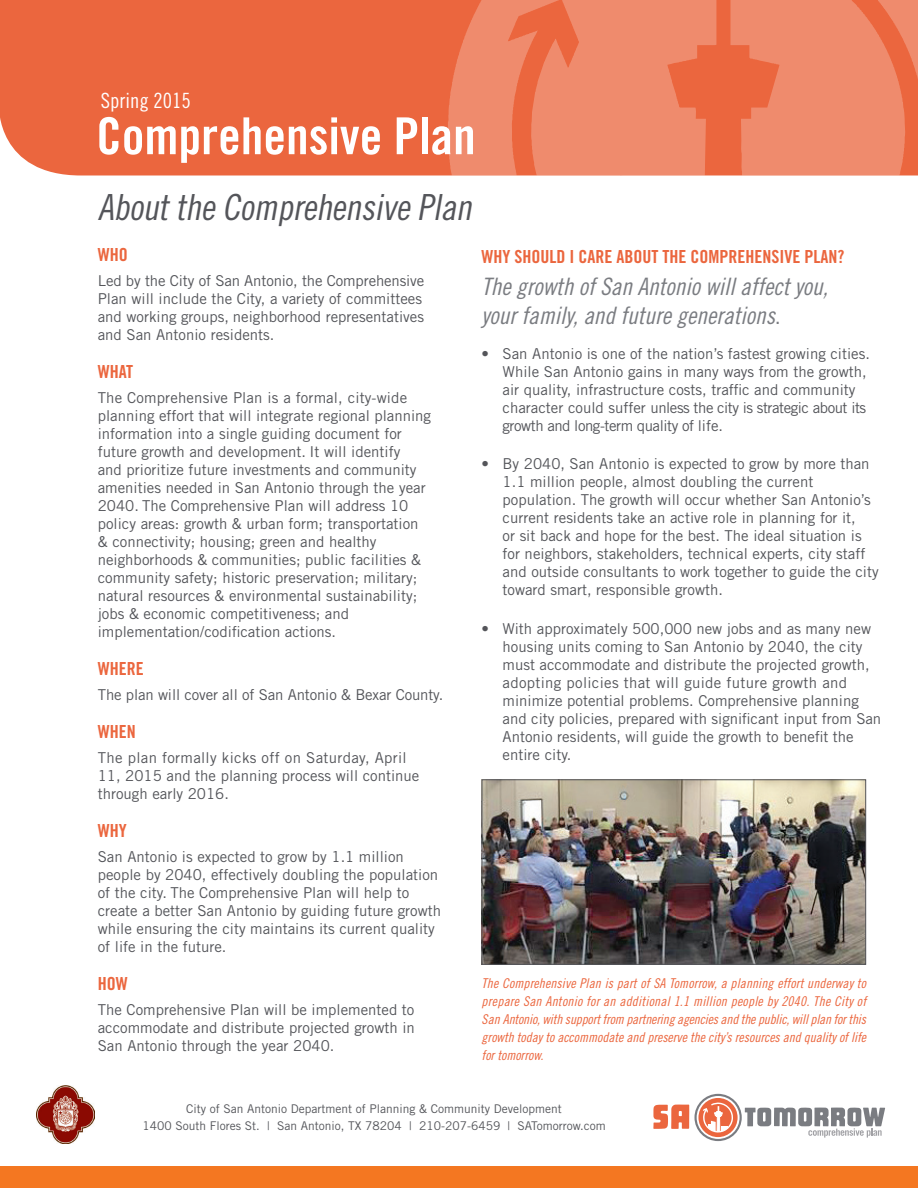
<style>
.page{position:relative;width:918px;height:1188px;background:#fff}
.page>*{position:absolute;margin:0;border:0;box-sizing:border-box;transform-origin:0 0}
.Title_Text{font:51px "Trade Gothic Bold Cond Twenty";color:#fff}
.Subtitle_1{font:italic 36px "Trade Gothic Cond Eighteen";color:#54555a}
.Subtitle_2{font:24px/28.5px "Trade Gothic Cond Eighteen Obl";color:#7a7c81}
.Date{font:21px "Trade Gothic Cond Eighteen";color:#fff}
.Subtitle_2-2{font:18px "Trade Gothic Bold Cond Twenty";color:#eb663e}
.body{font:15px/18px "Trade Gothic";color:#54555a}
.body-2{font:13.5px/18px "Trade Gothic Cond Eighteen Obl";color:#eb663e;text-align:justify}
.t1{font:12px/16.5px "Trade Gothic";color:#54555a;text-align:center}
.s1{font-family:"Trade Gothic Cond Eighteen"}
</style>
<div class="page">
<svg style="left:0;top:0;width:730px;height:176px;background:#ec724d"></svg>
<img style="left:730px;top:0;width:188px;height:176px">
<img style="left:37px;top:1086px;width:58px;height:57px">
<div style="left:0;top:1166px;width:918px;height:22px;background:#f47721"></div>
<svg style="left:698px;top:1097px;width:40px;height:41px"></svg>
<div style="left:697px;top:1096px;width:42px;height:43px;border:2px solid #fff;border-radius:50%"></div>
<svg style="left:703px;top:1103px;width:30px;height:30px"></svg>
<div style="left:694px;top:1094px;width:48px;height:47px;border:2px solid #7a7c81;border-radius:50%"></div>
<svg style="left:653px;top:1104px;width:36px;height:25px"></svg>
<svg style="left:745px;top:1108px;width:140px;height:30px"></svg>
<img style="left:484px;top:781px;width:380px;height:182px">
<div style="left:482px;top:779px;width:384px;height:186px;border:1px solid #54555a"></div>
<p class="Date" style="left:101px;top:88px;width:91px">Spring 2015</p>
<p class="Title_Text" style="left:96px;top:105px;width:381px">Comprehensive Plan</p>
<p class="Subtitle_1" style="left:98px;top:186px;width:383px">AbouttheComprehensivePlan</p>
<p class="Subtitle_2-2" style="left:98px;top:244px;width:32px">WHO</p>
<p class="body" style="left:98px;top:271px;width:328px">Led by the City of San Antonio, the Comprehensive Plan will include the City, a variety of committees and working groups, neighborhood representatives and San Antonio residents.</p>
<p class="Subtitle_2-2" style="left:98px;top:361px;width:37px">WHAT</p>
<p class="body" style="left:98px;top:388px;width:335px">The Comprehensive Plan is a formal, city-wide planning effort that will integrate regional planning information into a single guiding document for future growth and development. It will identify<br>and prioritize future investments and community amenities needed in San Antonio through the year 2040. The Comprehensive Plan will address 10 policy areas: growth &amp; urban form; transportation &amp; connectivity; housing; green and healthy neighborhoods &amp; communities; public facilities &amp; community safety; historic preservation; military; natural resources &amp; environmental sustainability; jobs &amp; economic competitiveness; and implementation/codification actions.</p>
<p class="Subtitle_2-2" style="left:98px;top:658px;width:47px">WHERE</p>
<p class="body" style="left:98px;top:685px;width:347px">The plan will cover all of San Antonio &amp; Bexar County.</p>
<p class="Subtitle_2-2" style="left:98px;top:721px;width:39px">WHEN</p>
<p class="body" style="left:98px;top:748px;width:323px">The plan formally kicks off on Saturday, April<br>11, 2015 and the planning process will continue through early 2016.</p>
<p class="Subtitle_2-2" style="left:98px;top:820px;width:30px">WHY</p>
<p class="body" style="left:98px;top:847px;width:345px">San Antonio is expected to grow by 1.1 million people by 2040, effectively doubling the population of the city. The Comprehensive Plan will help to create a better San Antonio by guiding future growth while ensuring the city maintains its current quality of life in the future.</p>
<p class="Subtitle_2-2" style="left:98px;top:973px;width:32px">HOW</p>
<p class="body" style="left:98px;top:1000px;width:319px;text-align:justify">The Comprehensive Plan will be implemented to accommodate and distribute projected growth in San Antonio through the year 2040.</p>
<p class="Subtitle_2-2" style="left:482px;top:246px;width:364px">WHY SHOULD I CARE ABOUT THE COMPREHENSIVE PLAN?</p>
<p class="Subtitle_2" style="left:482px;top:272px;width:348px">The growth of San Antonio will affect you, your family, and future generations<span class="s1">.</span></p>
<p class="body" style="left:503px;top:345px;width:369px;text-indent:-21px">• San Antonio is one of the nation’s fastest growing cities.<br>While San Antonio gains in many ways from the growth, air quality, infrastructure costs, traffic and community character could suffer unless the city is strategic about its growth and long-term quality of life.</p>
<p class="body" style="left:503px;top:455px;width:378px;text-indent:-21px">• By 2040, San Antonio is expected to grow by more than 1.1 million people, almost doubling the current population. The growth will occur whether San Antonio’s current residents take an active role in planning for it,<br>or sit back and hope for the best. The ideal situation is for neighbors, stakeholders, technical experts, city staff and outside consultants to work together to guide the city toward smart, responsible growth.</p>
<p class="body" style="left:503px;top:619px;width:380px;text-indent:-21px">• With approximately 500,000 new jobs and as many new housing units coming to San Antonio by 2040, the city must accommodate and distribute the projected growth, adopting policies that will guide future growth and minimize potential problems. Comprehensive planning and city policies, prepared with significant input from San Antonio residents, will guide the growth to benefit the entire city.</p>
<p class="body-2" style="left:482px;top:974px;width:386px">The Comprehensive Plan is part of SA Tomorrow, a planning effort underway to prepare San Antonio for an additional 1.1 million people by 2040. The City of San Antonio, with support from partnering agencies and the public, will plan for this growth today to accommodate and preserve the city’s resources and quality of life for tomorrow.</p>
<p class="t1" style="left:142px;top:1101px;width:465px">City of San Antonio Department of Planning &amp; Community Development<br>1400 South Flores St. | San Antonio, TX 78204 | 210-207-6459 | SATomorrow.com</p>
</div>
